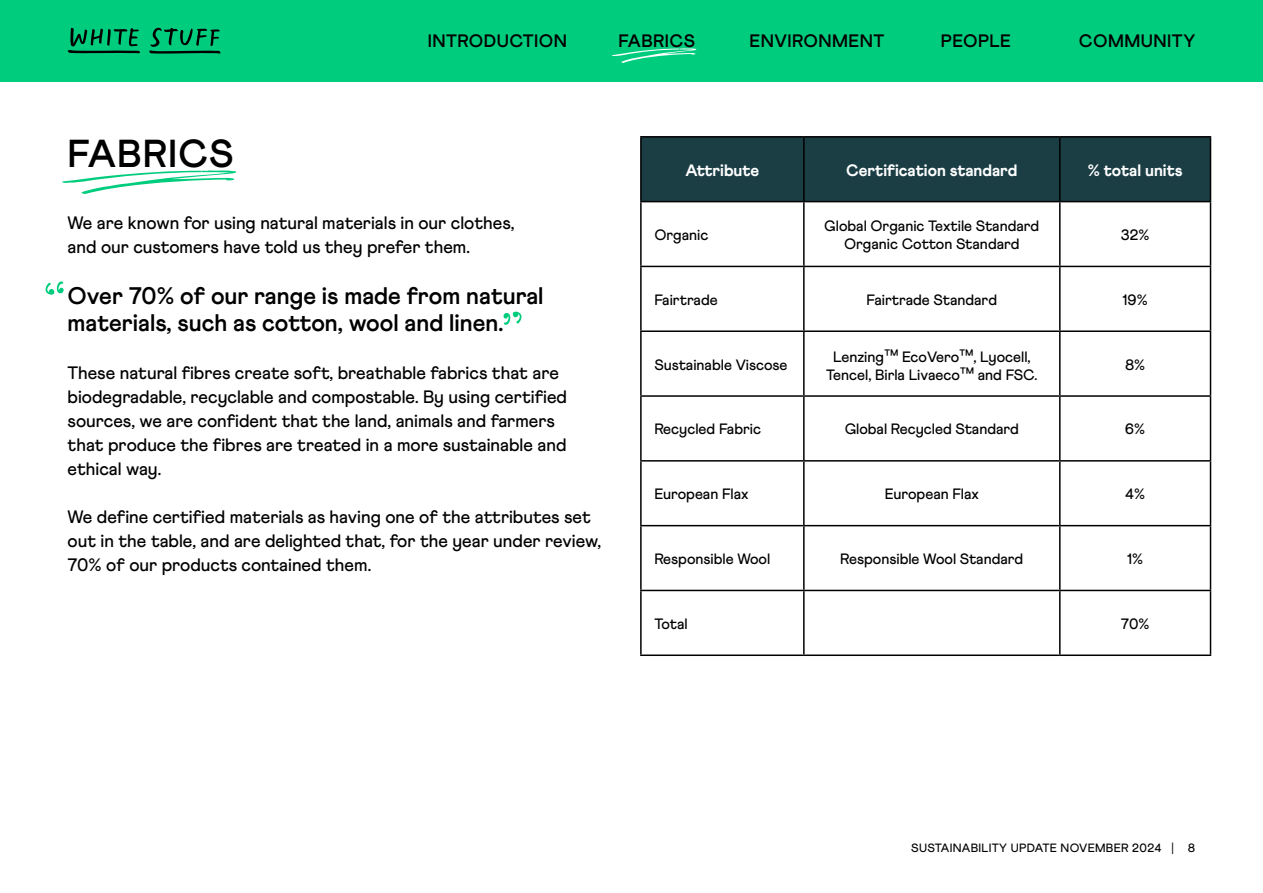
<style>
.page{position:relative;width:1263px;height:893px;background:#fff}
.page>*{position:absolute;margin:0;border:0;box-sizing:border-box;transform-origin:0 0}
.t1{font:700 39px "Athletics";letter-spacing:.025em;color:#000}
.t2{font:700 24px "Athletics";color:#000}
.t3{font:500 18px/24px "Athletics";color:#000}
.t4{font:700 18px "Athletics";letter-spacing:.025em;color:#000}
.t5{font:800 16.5px "Athletics";color:#fff}
.t6{font:500 15px "Athletics";color:#000}
.t7{font:500 12px "Athletics";letter-spacing:.025em;color:#000}
.s1{font-size:18px}
</style>
<div class="page">
<div style="left:0;top:0;width:1263px;height:81px;background:#00cc7e"></div>
<svg style="left:612px;top:48px;width:84px;height:15px"></svg>
<svg style="left:68px;top:28px;width:73px;height:25px"></svg>
<svg style="left:149px;top:28px;width:71px;height:26px"></svg>
<div style="left:642px;top:138px;width:568px;height:63px;background:#1b3e45"></div>
<hr style="left:640px;top:136px;width:164px;height:2px;background:#000">
<hr style="left:640px;top:138px;width:2px;height:63px;background:#000">
<hr style="left:804px;top:136px;width:256px;height:2px;background:#000">
<hr style="left:803px;top:138px;width:2px;height:63px;background:#000">
<hr style="left:1060px;top:136px;width:151px;height:2px;background:#000">
<hr style="left:1059px;top:138px;width:1px;height:63px;background:#000">
<hr style="left:1210px;top:138px;width:1px;height:63px;background:#000">
<hr style="left:640px;top:201px;width:164px;height:1px;background:#000">
<hr style="left:640px;top:202px;width:2px;height:64px;background:#000">
<hr style="left:804px;top:201px;width:256px;height:1px;background:#000">
<hr style="left:803px;top:202px;width:2px;height:64px;background:#000">
<hr style="left:1060px;top:201px;width:151px;height:1px;background:#000">
<hr style="left:1059px;top:202px;width:1px;height:64px;background:#000">
<hr style="left:1210px;top:202px;width:1px;height:64px;background:#000">
<hr style="left:640px;top:266px;width:164px;height:1px;background:#000">
<hr style="left:640px;top:267px;width:2px;height:63px;background:#000">
<hr style="left:804px;top:266px;width:256px;height:1px;background:#000">
<hr style="left:803px;top:267px;width:2px;height:63px;background:#000">
<hr style="left:1060px;top:266px;width:151px;height:1px;background:#000">
<hr style="left:1059px;top:267px;width:1px;height:63px;background:#000">
<hr style="left:1210px;top:267px;width:1px;height:63px;background:#000">
<hr style="left:640px;top:330px;width:164px;height:2px;background:#000">
<hr style="left:640px;top:332px;width:2px;height:63px;background:#000">
<hr style="left:804px;top:330px;width:256px;height:2px;background:#000">
<hr style="left:803px;top:332px;width:2px;height:63px;background:#000">
<hr style="left:1060px;top:330px;width:151px;height:2px;background:#000">
<hr style="left:1059px;top:332px;width:1px;height:63px;background:#000">
<hr style="left:1210px;top:332px;width:1px;height:63px;background:#000">
<hr style="left:640px;top:395px;width:164px;height:2px;background:#000">
<hr style="left:640px;top:397px;width:2px;height:63px;background:#000">
<hr style="left:804px;top:395px;width:256px;height:2px;background:#000">
<hr style="left:803px;top:397px;width:2px;height:63px;background:#000">
<hr style="left:1060px;top:395px;width:151px;height:2px;background:#000">
<hr style="left:1059px;top:397px;width:1px;height:63px;background:#000">
<hr style="left:1210px;top:397px;width:1px;height:63px;background:#000">
<hr style="left:640px;top:460px;width:164px;height:2px;background:#000">
<hr style="left:640px;top:462px;width:2px;height:63px;background:#000">
<hr style="left:804px;top:460px;width:256px;height:2px;background:#000">
<hr style="left:803px;top:462px;width:2px;height:63px;background:#000">
<hr style="left:1060px;top:460px;width:151px;height:2px;background:#000">
<hr style="left:1059px;top:462px;width:1px;height:63px;background:#000">
<hr style="left:1210px;top:462px;width:1px;height:63px;background:#000">
<hr style="left:640px;top:525px;width:164px;height:1px;background:#000">
<hr style="left:640px;top:526px;width:2px;height:64px;background:#000">
<hr style="left:804px;top:525px;width:256px;height:1px;background:#000">
<hr style="left:803px;top:526px;width:2px;height:64px;background:#000">
<hr style="left:1060px;top:525px;width:151px;height:1px;background:#000">
<hr style="left:1059px;top:526px;width:1px;height:64px;background:#000">
<hr style="left:1210px;top:526px;width:1px;height:64px;background:#000">
<hr style="left:640px;top:590px;width:164px;height:1px;background:#000">
<hr style="left:640px;top:591px;width:2px;height:63px;background:#000">
<hr style="left:804px;top:590px;width:256px;height:1px;background:#000">
<hr style="left:803px;top:591px;width:2px;height:63px;background:#000">
<hr style="left:1060px;top:590px;width:151px;height:1px;background:#000">
<hr style="left:1059px;top:591px;width:1px;height:63px;background:#000">
<hr style="left:1210px;top:591px;width:1px;height:63px;background:#000">
<hr style="left:640px;top:654px;width:164px;height:2px;background:#000">
<hr style="left:804px;top:654px;width:256px;height:2px;background:#000">
<hr style="left:1060px;top:654px;width:151px;height:2px;background:#000">
<svg style="left:45px;top:281px;width:19px;height:14px"></svg>
<svg style="left:503px;top:311px;width:19px;height:14px"></svg>
<svg style="left:62px;top:170px;width:174px;height:24px"></svg>
<p class="t1" style="left:68px;top:130px;width:167px">FABRICS</p>
<p class="t4" style="left:428px;top:30px;width:141px">INTRODUCTION</p>
<p class="t4" style="left:619px;top:30px;width:78px">FABRICS</p>
<p class="t4" style="left:749px;top:30px;width:136px">ENVIRONMENT</p>
<p class="t4" style="left:941px;top:30px;width:72px">PEOPLE</p>
<p class="t4" style="left:1079px;top:30px;width:118px">COMMUNITY</p>
<p class="t5" style="left:685px;top:160px;width:75px">Attribute</p>
<p class="t5" style="left:846px;top:160px;width:173px">Certification standard</p>
<p class="t5" style="left:1088px;top:160px;width:96px">% total units</p>
<p class="t3" style="left:68px;top:211px;width:448px">We are known for using natural materials in our clothes, and our customers have told us they prefer them.</p>
<p class="t2" style="left:68px;top:282px;width:477px">Over 70% of our range is made from natural</p>
<p class="t2" style="left:68px;top:309px;width:437px">materials, such as cotton, wool and linen.</p>
<p class="t3" style="left:68px;top:361px;width:501px">These natural fibres create soft, breathable fabrics that are biodegradable, recyclable and compostable. By using certified sources, we are confident that the land, animals and farmers that produce the fibres are treated in a more sustainable and ethical way.</p>
<p class="t3" style="left:68px;top:505px;width:535px">We define certified materials as having one of the attributes set out in the table, and are delighted that, for the year under review,<br>70% of our products contained them.</p>
<p class="t6" style="left:654px;top:226px;width:55px">Organic</p>
<p class="t6" style="left:824px;top:217px;width:217px">Global Organic Textile Standard</p>
<p class="t6" style="left:844px;top:235px;width:177px">Organic Cotton Standard</p>
<p class="t6" style="left:1121px;top:226px;width:30px">32%</p>
<p class="t6" style="left:654px;top:291px;width:65px">Fairtrade</p>
<p class="t6" style="left:866px;top:291px;width:132px">Fairtrade Standard</p>
<p class="t6" style="left:1123px;top:291px;width:27px">19%</p>
<p class="t6" style="left:654px;top:356px;width:135px">Sustainable Viscose</p>
<p class="t6" style="left:833px;top:348px;width:199px">Lenzing<span class="s1">™</span> EcoVero<span class="s1">™</span>, Lyocell,</p>
<p class="t6" style="left:826px;top:366px;width:213px">Tencel, Birla Livaeco<span class="s1">™</span> and FSC.</p>
<p class="t6" style="left:1125px;top:356px;width:21px">8%</p>
<p class="t6" style="left:654px;top:420px;width:108px">Recycled Fabric</p>
<p class="t6" style="left:845px;top:420px;width:176px">Global Recycled Standard</p>
<p class="t6" style="left:1125px;top:420px;width:21px">6%</p>
<p class="t6" style="left:654px;top:485px;width:96px">European Flax</p>
<p class="t6" style="left:885px;top:485px;width:96px">European Flax</p>
<p class="t6" style="left:1125px;top:485px;width:21px">4%</p>
<p class="t6" style="left:654px;top:550px;width:117px">Responsible Wool</p>
<p class="t6" style="left:840px;top:550px;width:185px">Responsible Wool Standard</p>
<p class="t6" style="left:1127px;top:550px;width:17px">1%</p>
<p class="t6" style="left:654px;top:615px;width:35px">Total</p>
<p class="t6" style="left:1121px;top:615px;width:30px">70%</p>
<p class="t7" style="left:911px;top:841px;width:285px">SUSTAINABILITY UPDATE NOVEMBER 2024 | 8</p>
</div>
